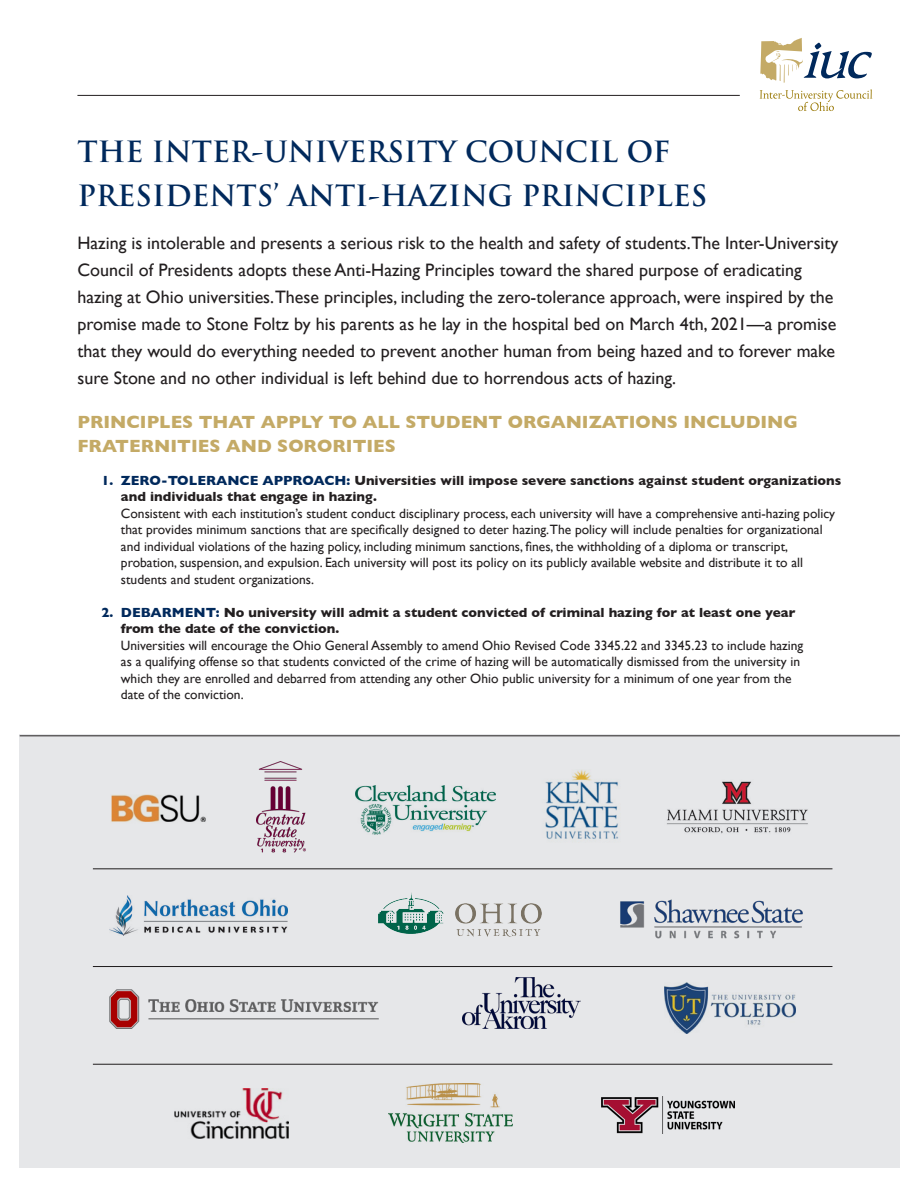
<style>
.page{position:relative;width:918px;height:1188px;background:#fff}
.page>*{position:absolute;margin:0;border:0;box-sizing:border-box;transform-origin:0 0}
.t1{font:700 28.5px/43.5px "Trajan Pro";color:#00295c}
.bullets{font:18px/27px "Gill Sans";color:#231f20}
.bullets-2{font:700 18px/24px "Gill Sans";color:#c4aa66}
.t2{font:13.5px/16.5px "Gill Sans";color:#231f20}
.s1{font-weight:700;color:#00295c}
.s2{font-weight:700}
</style>
<div class="page">
<div style="left:20px;top:734px;width:880px;height:434px;background:#e6e7e9"></div>
<hr style="left:93px;top:868px;width:739px;height:1px;background:#231f20">
<hr style="left:93px;top:966px;width:739px;height:1px;background:#231f20">
<hr style="left:93px;top:1064px;width:739px;height:1px;background:#231f20">
<img style="left:111px;top:794px;width:95px;height:28px">
<img style="left:257px;top:761px;width:49px;height:91px">
<img style="left:355px;top:785px;width:140px;height:49px">
<img style="left:545px;top:770px;width:74px;height:69px">
<img style="left:667px;top:781px;width:141px;height:53px">
<img style="left:109px;top:896px;width:179px;height:40px">
<img style="left:378px;top:892px;width:164px;height:45px">
<img style="left:620px;top:899px;width:183px;height:40px">
<img style="left:109px;top:989px;width:269px;height:39px">
<img style="left:463px;top:978px;width:117px;height:50px">
<img style="left:665px;top:982px;width:131px;height:52px">
<img style="left:175px;top:1088px;width:114px;height:50px">
<img style="left:389px;top:1084px;width:124px;height:58px">
<img style="left:602px;top:1096px;width:132px;height:38px">
<svg style="left:760px;top:89px;width:112px;height:22px"></svg>
<svg style="left:760px;top:38px;width:112px;height:45px"></svg>
<hr style="left:77px;top:95px;width:663px;height:1px;background:#231f20">
<hr style="left:20px;top:735px;width:880px;height:1px;background:#231f20">
<p class="t1" style="left:77px;top:130px;width:632px">THE INTER-UNIVERSITY COUNCIL OF<br>PRESIDENTS’ ANTI-HAZING PRINCIPLES</p>
<p class="bullets" style="left:77px;top:229px;width:763px">Hazing is intolerable and presents a serious risk to the health and safety of students.The Inter-University Council of Presidents adopts these Anti-Hazing Principles toward the shared purpose of eradicating hazing at Ohio universities.These principles, including the zero-tolerance approach, were inspired by the promise made to Stone Foltz by his parents as he lay in the hospital bed on March 4th, 2021—a promise that they would do everything needed to prevent another human from being hazed and to forever make sure Stone and no other individual is left behind due to horrendous acts of hazing.</p>
<p class="bullets-2" style="left:77px;top:409px;width:722px">PRINCIPLES THAT APPLY TO ALL STUDENT ORGANIZATIONS INCLUDING<br>FRATERNITIES AND SORORITIES</p>
<p class="t2" style="left:121px;top:472px;width:722px;text-indent:-20px"><span class="s1">1. ZERO-TOLERANCE APPROACH:</span> <span class="s2">Universities will impose severe sanctions against student organizations and individuals that engage in hazing.<br></span>Consistent with each institution’s student conduct disciplinary process, each university will have a comprehensive anti-hazing policy that provides minimum sanctions that are specifically designed to deter hazing.The policy will include penalties for organizational and individual violations of the hazing policy, including minimum sanctions, fines, the withholding of a diploma or transcript, probation, suspension, and expulsion. Each university will post its policy on its publicly available website and distribute it to all students and student organizations.</p>
<p class="t2" style="left:121px;top:604px;width:684px;text-indent:-20px"><span class="s1">2. DEBARMENT:</span> <span class="s2">No university will admit a student convicted of criminal hazing for at least one year from the date of the conviction.<br></span>Universities will encourage the Ohio General Assembly to amend Ohio Revised Code 3345.22 and 3345.23 to include hazing as a qualifying offense so that students convicted of the crime of hazing will be automatically dismissed from the university in which they are enrolled and debarred from attending any other Ohio public university for a minimum of one year from the date of the conviction.</p>
</div>
